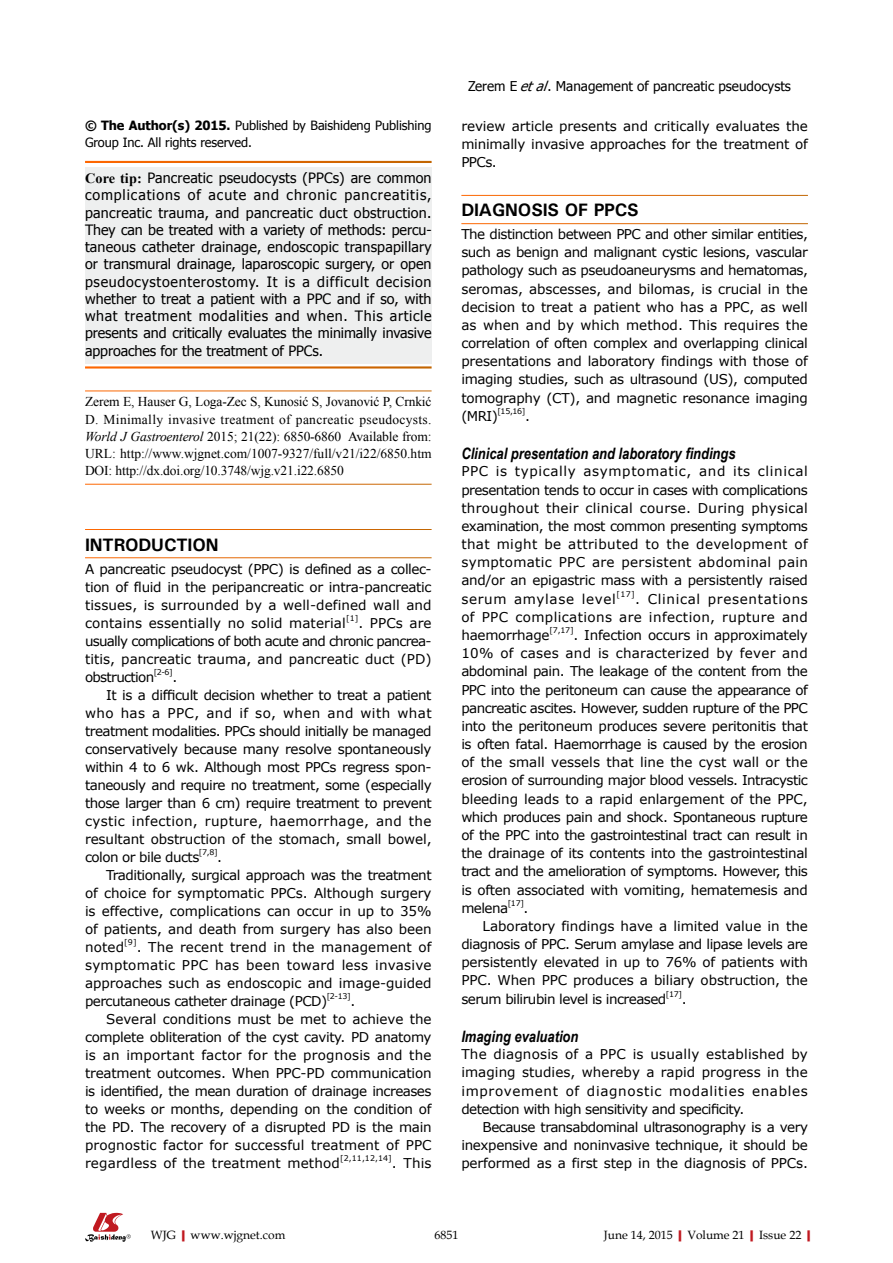
<style>
.page{position:relative;width:893px;height:1263px;background:#fff}
.page>*{position:absolute;margin:0;border:0;box-sizing:border-box;transform-origin:0 0}
.t1{font:700 18px "Univers";letter-spacing:-.01em;color:#000}
.t2{font:italic 700 15.75px "Arial Narrow";color:#000}
.t3{font:14.25px/17.2px "Tahoma";letter-spacing:-.005em;color:#000;text-align:justify}
.t4{font:13.5px/18.1px "Verdana";letter-spacing:-.015em;color:#000;text-align:justify}
.t5{font:13.5px "Verdana";letter-spacing:-.04em;color:#000}
.t6{font:13.5px/17.2px "Times New Roman";letter-spacing:-.01em;color:#000;text-align:justify}
.t7{font:13.5px "Verdana";letter-spacing:-.035em;color:#000}
.t8{font:13.5px "Verdana";letter-spacing:.015em;color:#000}
.t9{font:13.5px "Verdana";letter-spacing:.01em;color:#000}
.t10{font:13.5px "Tahoma";color:#000}
.t11{font:13.5px "Verdana";letter-spacing:.025em;color:#000}
.t12{font:13.5px "Verdana";letter-spacing:.005em;color:#000}
.t13{font:13.5px "Verdana";letter-spacing:.05em;color:#000}
.t14{font:13.5px "Verdana";letter-spacing:.03em;color:#000}
.t15{font:12.75px/17.2px "Tahoma";letter-spacing:-.005em;color:#000}
.t16{font:12px "Book Antiqua";color:#000}
.t17{font:7.8px "Verdana";letter-spacing:-.03em;color:#000}
.s1{font-weight:700}
.s2{font-family:"Times New Roman";font-weight:700}
.s3{font-style:italic}
.s4{font-weight:700;color:#c01920}
</style>
<div class="page">
<svg style="left:85px;top:1213px;width:46px;height:29px"></svg>
<div style="left:85px;top:167px;width:347px;height:197px;background:#eeefef"></div>
<p class="t15" style="left:85px;top:116px;width:348px"><span class="s1">© The Author(s) 2015.</span> Published by Baishideng Publishing<br>Group Inc. All rights reserved.</p>
<p class="t3" style="left:85px;top:169px;width:348px"><span class="s2">Core tip:</span> Pancreatic pseudocysts (PPCs) are common complications of acute and chronic pancreatitis, pancreatic trauma, and pancreatic duct obstruction.<br>They can be treated with a variety of methods: percu&shy;taneous catheter drainage, endoscopic transpapillary or transmural drainage, laparoscopic surgery, or open pseudocystoenterostomy. It is a difficult decision whether to treat a patient with a PPC and if so, with what treatment modalities and when. This article presents and critically evaluates the minimally invasive approaches for the treatment of PPCs.</p>
<p class="t6" style="left:85px;top:393px;width:348px">Zerem E, Hauser G, Loga-Zec S, Kunosić S, Jovanović P, Crnkić D. Minimally invasive treatment of pancreatic pseudocysts.<br><span class="s3">World J Gastroenterol</span> 2015; 21(22): 6850-6860 Available from:<br>URL: http://www.wjgnet.com/1007-9327/full/v21/i22/6850.htm DOI: http://dx.doi.org/10.3748/wjg.v21.i22.6850</p>
<p class="t1" style="left:85px;top:533px;width:135px">INTRODUCTION</p>
<p class="t4" style="left:85px;top:560px;width:348px">A pancreatic pseudocyst (PPC) is defined as a collec&shy;tion of fluid in the peripancreatic or intra-pancreatic tissues, is surrounded by a well-defined wall and contains essentially no solid material</p>
<p class="t17" style="left:346px;top:613px;width:14px">[1]</p>
<p class="t4" style="left:85px;top:614px;width:348px;text-indent:273px">. PPCs are usually complications of both acute and chronic pancrea&shy;titis, pancreatic trauma, and pancreatic duct (PD) obstruction</p>
<p class="t17" style="left:154px;top:667px;width:21px">[2-6]</p>
<p class="t4" style="left:172px;top:668px;width:6px">.</p>
<p class="t7" style="left:106px;top:686px;width:327px">It is a difficult decision whether to treat a patient</p>
<p class="t14" style="left:85px;top:704px;width:348px">who has a PPC, and if so, when and with what</p>
<p class="t5" style="left:85px;top:722px;width:348px">treatment modalities. PPCs should initially be managed</p>
<p class="t4" style="left:85px;top:740px;width:348px">conservatively because many resolve spontaneously</p>
<p class="t4" style="left:85px;top:758px;width:348px">within 4 to 6 wk. Although most PPCs regress spon-</p>
<p class="t5" style="left:85px;top:776px;width:348px">taneously and require no treatment, some (especially</p>
<p class="t5" style="left:85px;top:794px;width:348px">those larger than 6 cm) require treatment to prevent</p>
<p class="t11" style="left:85px;top:812px;width:348px">cystic infection, rupture, haemorrhage, and the</p>
<p class="t4" style="left:85px;top:830px;width:348px">resultant obstruction of the stomach, small bowel,</p>
<p class="t5" style="left:85px;top:848px;width:116px">colon or bile ducts</p>
<p class="t17" style="left:199px;top:847px;width:20px">[7,8]</p>
<p class="t4" style="left:217px;top:848px;width:6px">.</p>
<p class="t7" style="left:106px;top:866px;width:327px">Traditionally, surgical approach was the treatment</p>
<p class="t4" style="left:85px;top:884px;width:348px">of choice for symptomatic PPCs. Although surgery</p>
<p class="t4" style="left:85px;top:902px;width:348px">is effective, complications can occur in up to 35%</p>
<p class="t4" style="left:85px;top:920px;width:348px">of patients, and death from surgery has also been</p>
<p class="t4" style="left:85px;top:938px;width:41px">noted</p>
<p class="t17" style="left:124px;top:937px;width:14px">[9]</p>
<p class="t4" style="left:85px;top:938px;width:348px;text-indent:52px">. The recent trend in the management of symptomatic PPC has been toward less invasive approaches such as endoscopic and image-guided percutaneous catheter drainage (PCD)</p>
<p class="t17" style="left:327px;top:991px;width:26px">[2-13]</p>
<p class="t4" style="left:351px;top:992px;width:6px">.</p>
<p class="t4" style="left:106px;top:1010px;width:327px">Several conditions must be met to achieve the</p>
<p class="t4" style="left:85px;top:1028px;width:348px">complete obliteration of the cyst cavity. PD anatomy</p>
<p class="t8" style="left:85px;top:1046px;width:348px">is an important factor for the prognosis and the</p>
<p class="t4" style="left:85px;top:1064px;width:348px">treatment outcomes. When PPC-PD communication</p>
<p class="t5" style="left:85px;top:1082px;width:348px">is identified, the mean duration of drainage increases</p>
<p class="t4" style="left:85px;top:1100px;width:348px">to weeks or months, depending on the condition of</p>
<p class="t4" style="left:85px;top:1118px;width:348px">the PD. The recovery of a disrupted PD is the main</p>
<p class="t9" style="left:85px;top:1136px;width:348px">prognostic factor for successful treatment of PPC</p>
<p class="t9" style="left:85px;top:1154px;width:256px">regardless of the treatment method</p>
<p class="t17" style="left:340px;top:1153px;width:53px">[2,11,12,14]</p>
<p class="t4" style="left:392px;top:1154px;width:41px">. This</p>
<p class="t10" style="left:468px;top:77px;width:324px">Zerem E <span class="s3">etal</span>. Management of pancreatic pseudocysts</p>
<p class="t4" style="left:461px;top:116px;width:348px">review article presents and critically evaluates the minimally invasive approaches for the treatment of PPCs.</p>
<p class="t1" style="left:461px;top:198px;width:179px">DIAGNOSIS OF PPCS</p>
<p class="t4" style="left:461px;top:225px;width:348px">The distinction between PPC and other similar entities, such as benign and malignant cystic lesions, vascular pathology such as pseudoaneurysms and hematomas, seromas, abscesses, and bilomas, is crucial in the decision to treat a patient who has a PPC, as well as when and by which method. This requires the correlation of often complex and overlapping clinical presentations and laboratory findings with those of imaging studies, such as ultrasound (US), computed tomography (CT), and magnetic resonance imaging (MRI)</p>
<p class="t17" style="left:497px;top:406px;width:30px">[15,16]</p>
<p class="t4" style="left:525px;top:406px;width:6px">.</p>
<p class="t2" style="left:461px;top:442px;width:276px">Clinical presentation and laboratory findings</p>
<p class="t4" style="left:461px;top:462px;width:348px">PPC is typically asymptomatic, and its clinical presentation tends to occur in cases with complications throughout their clinical course. During physical examination, the most common presenting symptoms that might be attributed to the development of symptomatic PPC are persistent abdominal pain and/or an epigastric mass with a persistently raised serum amylase level</p>
<p class="t17" style="left:616px;top:589px;width:20px">[17]</p>
<p class="t4" style="left:461px;top:589px;width:348px;text-indent:174px">. Clinical presentations of PPC complications are infection, rupture and haemorrhage</p>
<p class="t17" style="left:549px;top:625px;width:26px">[7,17]</p>
<p class="t4" style="left:461px;top:626px;width:348px;text-indent:112px">. Infection occurs in approximately 10% of cases and is characterized by fever and abdominal pain. The leakage of the content from the PPC into the peritoneum can cause the appearance of pancreatic ascites. However, sudden rupture of the PPC into the peritoneum produces severe peritonitis that is often fatal. Haemorrhage is caused by the erosion of the small vessels that line the cyst wall or the erosion of surrounding major blood vessels. Intracystic bleeding leads to a rapid enlargement of the PPC, which produces pain and shock. Spontaneous rupture of the PPC into the gastrointestinal tract can result in the drainage of its contents into the gastrointestinal tract and the amelioration of symptoms. However, this is often associated with vomiting, hematemesis and melena</p>
<p class="t17" style="left:508px;top:898px;width:18px">[17]</p>
<p class="t4" style="left:524px;top:898px;width:6px">.</p>
<p class="t4" style="left:483px;top:916px;width:327px">Laboratory findings have a limited value in the</p>
<p class="t5" style="left:461px;top:935px;width:348px">diagnosis of PPC. Serum amylase and lipase levels are</p>
<p class="t4" style="left:461px;top:953px;width:348px">persistently elevated in up to 76% of patients with</p>
<p class="t4" style="left:461px;top:971px;width:348px">PPC. When PPC produces a biliary obstruction, the</p>
<p class="t5" style="left:461px;top:990px;width:206px">serum bilirubin level is increased</p>
<p class="t17" style="left:666px;top:989px;width:18px">[17]</p>
<p class="t4" style="left:682px;top:989px;width:6px">.</p>
<p class="t2" style="left:461px;top:1025px;width:118px">Imaging evaluation</p>
<p class="t8" style="left:461px;top:1046px;width:348px">The diagnosis of a PPC is usually established by</p>
<p class="t12" style="left:461px;top:1064px;width:348px">imaging studies, whereby a rapid progress in the</p>
<p class="t13" style="left:461px;top:1082px;width:348px">improvement of diagnostic modalities enables</p>
<p class="t5" style="left:461px;top:1100px;width:285px">detection with high sensitivity and specificity.</p>
<p class="t5" style="left:483px;top:1118px;width:327px">Because transabdominal ultrasonography is a very</p>
<p class="t4" style="left:461px;top:1135px;width:348px">inexpensive and noninvasive technique, it should be</p>
<p class="t4" style="left:461px;top:1154px;width:348px">performed as a first step in the diagnosis of PPCs.</p>
<p class="t16" style="left:151px;top:1226px;width:136px">WJG<span class="s4">|</span>www.wjgnet.com</p>
<p class="t16" style="left:434px;top:1226px;width:25px">6851</p>
<p class="t16" style="left:604px;top:1226px;width:214px">June 14, 2015<span class="s4">|</span>Volume 21<span class="s4">|</span>Issue 22<span class="s4">|</span></p>
</div>
